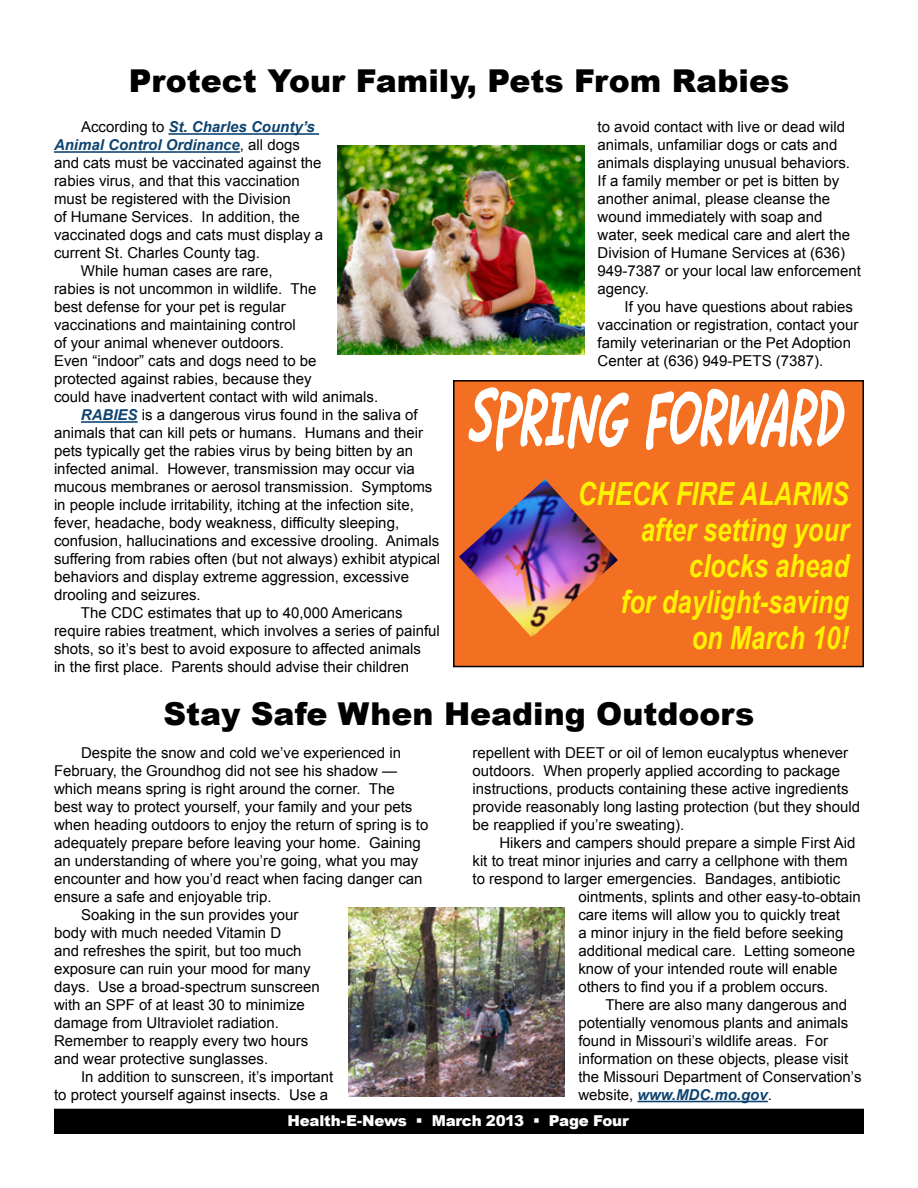
<style>
.page{position:relative;width:918px;height:1188px;background:#fff}
.page>*{position:absolute;margin:0;border:0;box-sizing:border-box;transform-origin:0 0}
.t1{font:700 72px "CAC Krazy Legs";color:#fff;scale:.7 1}
.t2{font:italic 700 31.8px/36px "Arial";color:#fff200;text-align:right;scale:.8 1}
.t3{font:900 31.5px "Arial";color:#000}
.t4{font:15px/18px "Arial";color:#000}
.t5{font:italic 700 15px "Arial";color:#0e4370}
.t6{font:900 15px "Arial";letter-spacing:-.015em;color:#fff}
.s1{font-weight:400;font-style:normal;color:#000}
.s2{font-weight:700;font-style:italic;color:#0e4370}
</style>
<div class="page">
<div style="left:56px;top:1111px;width:806px;height:21px;background:#000"></div>
<div style="left:54px;top:1109px;width:810px;height:25px;border:4px solid #000"></div>
<hr style="left:169px;top:133px;width:150px;height:2px;background:#0e4370">
<hr style="left:54px;top:151px;width:186px;height:2px;background:#0e4370">
<hr style="left:81px;top:421px;width:57px;height:2px;background:#0e4370">
<hr style="left:638px;top:1101px;width:130px;height:1px;background:#0e4370">
<div style="left:454px;top:381px;width:409px;height:286px;background:#f36f21"></div>
<div style="left:453px;top:380px;width:411px;height:287px;border:2px solid #000"></div>
<img style="left:459px;top:479px;width:159px;height:158px">
<img style="left:338px;top:146px;width:246px;height:208px">
<img style="left:349px;top:907px;width:216px;height:189px">
<h3 class="t3" style="left:129px;top:58px;width:662px">Protect Your Family, Pets From Rabies</h3>
<p class="t5" style="left:81px;top:117px;width:235px"><span class="s1">According to</span> St. Charles County’s</p>
<p class="t5" style="left:54px;top:135px;width:247px">Animal Control Ordinance<span class="s1">, all dogs</span></p>
<p class="t4" style="left:54px;top:154px;width:269px">and cats must be vaccinated against the</p>
<p class="t4" style="left:54px;top:172px;width:247px">rabies virus, and that this vaccination</p>
<p class="t4" style="left:54px;top:190px;width:238px">must be registered with the Division</p>
<p class="t4" style="left:54px;top:208px;width:247px">of Humane Services. In addition, the</p>
<p class="t4" style="left:54px;top:226px;width:271px">vaccinated dogs and cats must display a</p>
<p class="t4" style="left:54px;top:244px;width:207px">current St. Charles County tag.</p>
<p class="t4" style="left:81px;top:262px;width:193px">While human cases are rare,</p>
<p class="t4" style="left:54px;top:280px;width:264px">rabies is not uncommon in wildlife. The</p>
<p class="t4" style="left:54px;top:298px;width:233px">best defense for your pet is regular</p>
<p class="t4" style="left:54px;top:316px;width:243px">vaccinations and maintaining control</p>
<p class="t4" style="left:54px;top:334px;width:232px">of your animal whenever outdoors.</p>
<p class="t4" style="left:54px;top:352px;width:264px">Even “indoor” cats and dogs need to be</p>
<p class="t4" style="left:54px;top:370px;width:259px">protected against rabies, because they</p>
<p class="t4" style="left:54px;top:388px;width:326px">could have inadvertent contact with wild animals.</p>
<p class="t4" style="left:81px;top:406px;width:338px"><span class="s2">RABIES</span> is a dangerous virus found in the saliva of</p>
<p class="t4" style="left:54px;top:424px;width:371px">animals that can kill pets or humans. Humans and their</p>
<p class="t4" style="left:54px;top:442px;width:361px">pets typically get the rabies virus by being bitten by an</p>
<p class="t4" style="left:54px;top:460px;width:362px">infected animal. However, transmission may occur via</p>
<p class="t4" style="left:54px;top:478px;width:380px">mucous membranes or aerosol transmission. Symptoms</p>
<p class="t4" style="left:54px;top:496px;width:361px">in people include irritability, itching at the infection site,</p>
<p class="t4" style="left:54px;top:514px;width:347px">fever, headache, body weakness, difficulty sleeping,</p>
<p class="t4" style="left:54px;top:532px;width:387px">confusion, hallucinations and excessive drooling. Animals</p>
<p class="t4" style="left:54px;top:550px;width:388px">suffering from rabies often (but not always) exhibit atypical</p>
<p class="t4" style="left:54px;top:568px;width:357px">behaviors and display extreme aggression, excessive</p>
<p class="t4" style="left:54px;top:586px;width:148px">drooling and seizures.</p>
<p class="t4" style="left:81px;top:604px;width:323px">The CDC estimates that up to 40,000 Americans</p>
<p class="t4" style="left:54px;top:622px;width:387px">require rabies treatment, which involves a series of painful</p>
<p class="t4" style="left:54px;top:640px;width:369px">shots, so it’s best to avoid exposure to affected animals</p>
<p class="t4" style="left:54px;top:658px;width:357px">in the first place. Parents should advise their children</p>
<p class="t4" style="left:598px;top:118px;width:265px">to avoid contact with live or dead wild animals, unfamiliar dogs or cats and animals displaying unusual behaviors.<br>If a family member or pet is bitten by another animal, please cleanse the wound immediately with soap and water, seek medical care and alert the Division of Humane Services at (636)<br>949-7387 or your local law enforcement agency.</p>
<p class="t4" style="left:598px;top:298px;width:262px;text-indent:27px">If you have questions about rabies vaccination or registration, contact your family veterinarian or the Pet Adoption Center at (636) 949-PETS (7387).</p>
<h1 class="t1" style="left:471px;top:368px;width:536px">SPRING FORWARD</h1>
<h2 class="t2" style="left:578px;top:477px;width:340px">CHECK FIRE ALARMS after setting your clocks ahead<br>for daylight-saving<br>on March 10!</h2>
<h3 class="t3" style="left:163px;top:691px;width:593px">Stay Safe When Heading Outdoors</h3>
<p class="t4" style="left:81px;top:744px;width:322px">Despite the snow and cold we’ve experienced in</p>
<p class="t4" style="left:54px;top:762px;width:345px">February, the Groundhog did not see his shadow —</p>
<p class="t4" style="left:54px;top:780px;width:342px">which means spring is right around the corner. The</p>
<p class="t4" style="left:54px;top:798px;width:360px">best way to protect yourself, your family and your pets</p>
<p class="t4" style="left:54px;top:816px;width:376px">when heading outdoors to enjoy the return of spring is to</p>
<p class="t4" style="left:54px;top:834px;width:368px">adequately prepare before leaving your home. Gaining</p>
<p class="t4" style="left:54px;top:852px;width:366px">an understanding of where you’re going, what you may</p>
<p class="t4" style="left:54px;top:870px;width:370px">encounter and how you’d react when facing danger can</p>
<p class="t4" style="left:54px;top:888px;width:219px">ensure a safe and enjoyable trip.</p>
<p class="t4" style="left:81px;top:906px;width:219px">Soaking in the sun provides your</p>
<p class="t4" style="left:54px;top:924px;width:229px">body with much needed Vitamin D</p>
<p class="t4" style="left:54px;top:942px;width:249px">and refreshes the spirit, but too much</p>
<p class="t4" style="left:54px;top:960px;width:258px">exposure can ruin your mood for many</p>
<p class="t4" style="left:54px;top:978px;width:267px">days. Use a broad-spectrum sunscreen</p>
<p class="t4" style="left:54px;top:996px;width:252px">with an SPF of at least 30 to minimize</p>
<p class="t4" style="left:54px;top:1014px;width:227px">damage from Ultraviolet radiation.</p>
<p class="t4" style="left:54px;top:1032px;width:256px">Remember to reapply every two hours</p>
<p class="t4" style="left:54px;top:1050px;width:216px">and wear protective sunglasses.</p>
<p class="t4" style="left:81px;top:1068px;width:254px">In addition to sunscreen, it’s important</p>
<p class="t4" style="left:54px;top:1086px;width:276px">to protect yourself against insects. Use a</p>
<p class="t4" style="left:472px;top:744px;width:389px">repellent with DEET or oil of lemon eucalyptus whenever outdoors. When properly applied according to package instructions, products containing these active ingredients provide reasonably long lasting protection (but they should be reapplied if you’re sweating).</p>
<p class="t4" style="left:500px;top:834px;width:357px">Hikers and campers should prepare a simple First Aid</p>
<p class="t4" style="left:472px;top:852px;width:377px">kit to treat minor injuries and carry a cellphone with them</p>
<p class="t4" style="left:472px;top:870px;width:369px">to respond to larger emergencies. Bandages, antibiotic</p>
<p class="t4" style="left:578px;top:888px;width:284px">ointments, splints and other easy-to-obtain</p>
<p class="t4" style="left:578px;top:906px;width:263px">care items will allow you to quickly treat</p>
<p class="t4" style="left:578px;top:924px;width:267px">a minor injury in the field before seeking</p>
<p class="t4" style="left:578px;top:942px;width:278px">additional medical care. Letting someone</p>
<p class="t4" style="left:578px;top:960px;width:261px">know of your intended route will enable</p>
<p class="t4" style="left:578px;top:978px;width:252px">others to find you if a problem occurs.</p>
<p class="t4" style="left:605px;top:996px;width:243px">There are also many dangerous and</p>
<p class="t4" style="left:578px;top:1014px;width:272px">potentially venomous plants and animals</p>
<p class="t4" style="left:578px;top:1032px;width:251px">found in Missouri’s wildlife areas. For</p>
<p class="t4" style="left:578px;top:1050px;width:272px">information on these objects, please visit</p>
<p class="t4" style="left:578px;top:1068px;width:285px">the Missouri Department of Conservation’s</p>
<p class="t5" style="left:578px;top:1085px;width:195px"><span class="s1">website,</span> www.MDC.mo.gov<span class="s1">.</span></p>
<p class="t6" style="left:287px;top:1110px;width:343px">Health-E-News ▪ March 2013 ▪ Page Four</p>
</div>
